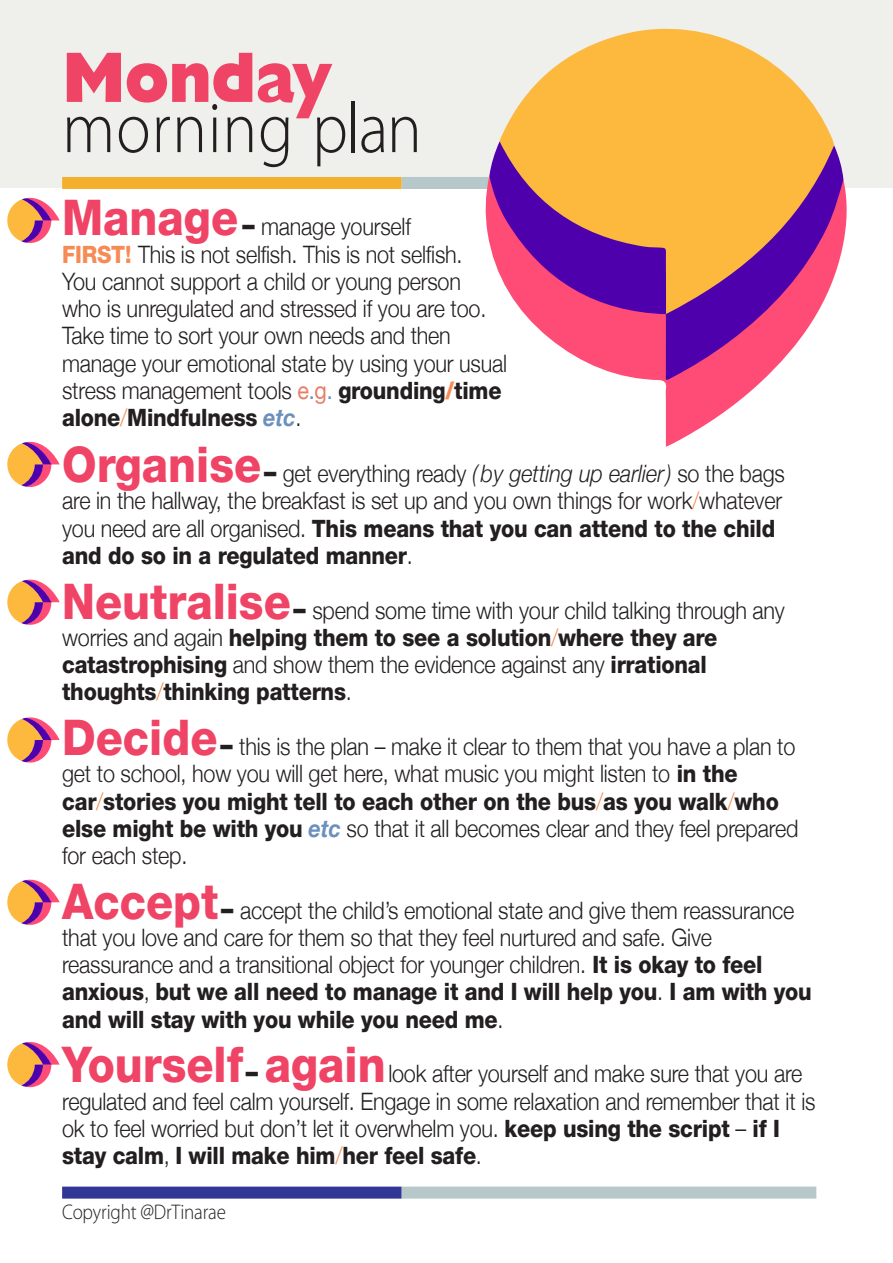
<style>
.page{position:relative;width:893px;height:1263px;background:#fff}
.page>*{position:absolute;margin:0;border:0;box-sizing:border-box;transform-origin:0 0}
.t1{font:72px "Adobe Corp ID Myriad Lt";letter-spacing:.015em;color:#231f20;scale:.9 1}
.t2{font:800 72px "Gill Sans";letter-spacing:-.02em;color:#ef4466;scale:.9 1}
.t3{font:300 24px/27.3px "Helvetica Neue";letter-spacing:-.01em;color:#231f20;scale:.9 1}
.t4{font:21.15px "Adobe Corp ID Myriad Lt";letter-spacing:-.01em;color:#231f20;scale:.9 1}
.s1{font-weight:800;font-size:49.35px;color:#ef4466}
.s2{font-weight:900;font-stretch:expanded;font-size:27.15px}
.s3{font-weight:800;color:#f68b55}
.s4{font-weight:400;color:#e77d68}
.s5{font-weight:400;color:#6c90bc}
.s6{font-weight:800}
.s7{color:#f68b55}
.s8{font-weight:700;font-style:italic;color:#6c90bc}
.s9{font-style:italic}
</style>
<div class="page">
<div style="left:0;top:0;width:893px;height:188px;background:#efefeb"></div>
<div style="left:402px;top:177px;width:414px;height:12px;background:#b6c8ca"></div>
<div style="left:62px;top:177px;width:340px;height:12px;background:#f4b02c"></div>
<div style="left:402px;top:1186px;width:414px;height:12px;background:#b6c8ca"></div>
<div style="left:62px;top:1186px;width:340px;height:12px;background:#323695"></div>
<svg style="left:499px;top:28px;width:334px;height:113px;fill:#fdb83e"></svg>
<svg style="left:659px;top:180px;width:188px;height:267px"></svg>
<svg style="left:485px;top:141px;width:358px;height:239px;background:#ce7682"></svg>
<svg style="left:7px;top:198px;width:53px;height:45px"></svg>
<svg style="left:7px;top:442px;width:53px;height:45px"></svg>
<svg style="left:7px;top:579px;width:53px;height:46px"></svg>
<svg style="left:7px;top:717px;width:53px;height:46px"></svg>
<svg style="left:7px;top:879px;width:53px;height:46px"></svg>
<svg style="left:7px;top:1042px;width:53px;height:45px"></svg>
<h1 class="t2" style="left:62px;top:50px;width:302px">Monday</h1>
<h1 class="t1" style="left:62px;top:101px;width:401px">morning plan</h1>
<p class="t3" style="left:62px;top:213px;width:496px"><span class="s1">Manage</span> <span class="s2">–</span> manage yourself<br><span class="s3">FIRST!</span> This is not selfish. This is not selfish.<br>You cannot support a child or young person<br>who is unregulated and stressed if you are too.<br>Take time to sort your own needs and then manage your emotional state by using your usual stress management tools <span class="s4">e</span><span class="s5">.</span><span class="s4">g</span><span class="s5">.</span> <span class="s6">grounding</span><span class="s3">/</span><span class="s6">time alone</span><span class="s7">/</span><span class="s6">Mindfulness</span> <span class="s8">etc</span>.</p>
<p class="t3" style="left:62px;top:459px;width:805px"><span class="s1">Organise</span><span class="s2">–</span> get everything ready <span class="s9">( by getting up earlier)</span> so the bags are in the hallway, the breakfast is set up and you own things for work<span class="s7">/</span>whatever you need are all organised. <span class="s6">This means that you can attend to the child and do so in a regulated manner</span>.</p>
<p class="t3" style="left:62px;top:596px;width:805px"><span class="s1">Neutralise</span><span class="s2">–</span> spend some time with your child talking through any worries and again <span class="s6">helping them to see a solution</span><span class="s7">/</span><span class="s6">where they are catastrophising</span> and show them the evidence against any <span class="s6">irrational thoughts</span><span class="s7">/</span><span class="s6">thinking patterns</span>.</p>
<p class="t3" style="left:62px;top:732px;width:820px"><span class="s1">Decide</span><span class="s2">–</span> this is the plan – make it clear to them that you have a plan to get to school, how you will get here, what music you might listen to <span class="s6">in the car</span><span class="s7">/</span><span class="s6">stories you might tell to each other on the bus</span><span class="s7">/</span><span class="s6">as you walk</span><span class="s7">/</span><span class="s6">who else might be with you</span> <span class="s8">etc</span> so that it all becomes clear and they feel prepared for each step.</p>
<p class="t3" style="left:62px;top:896px;width:834px"><span class="s1">Accept</span><span class="s2">–</span> accept the child’s emotional state and give them reassurance that you love and care for them so that they feel nurtured and safe. Give reassurance and a transitional object for younger children. <span class="s6">It is okay to feel anxious</span>, <span class="s6">but we all need to manage it and I will help you</span>. <span class="s6">I am with you and will stay with you while you need me</span>.</p>
<p class="t3" style="left:62px;top:1059px;width:839px"><span class="s1">Yourself</span><span class="s2">–</span> <span class="s1">again</span>look after yourself and make sure that you are regulated and feel calm yourself. Engage in some relaxation and remember that it is ok to feel worried but don’t let it overwhelm you. <span class="s6">keep using the script</span> – <span class="s6">if I stay calm</span>, <span class="s6">I will make him</span><span class="s7">/</span><span class="s6">her feel safe</span>.</p>
<p class="t4" style="left:62px;top:1203px;width:184px">Copyright @DrTinarae</p>
</div>
